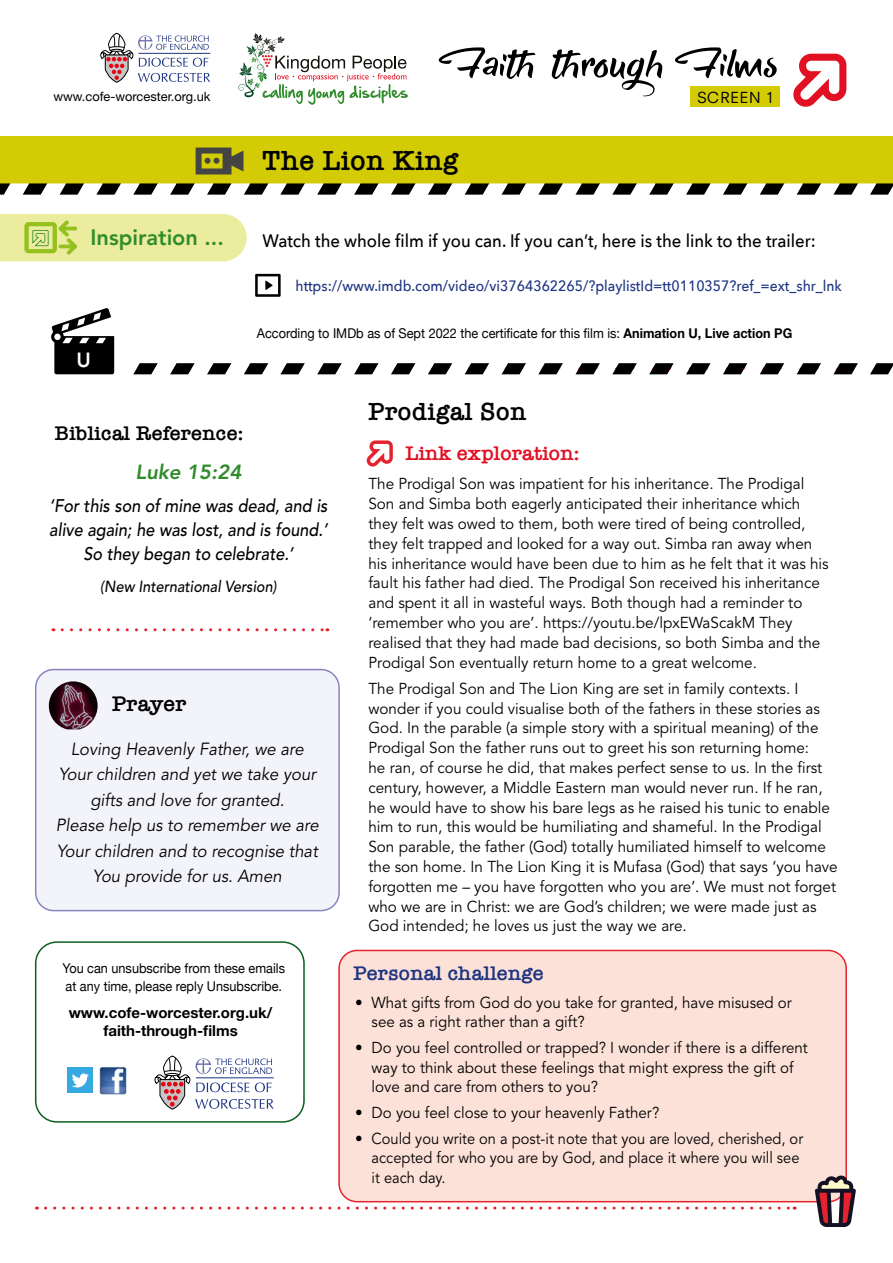
<style>
.page{position:relative;width:893px;height:1263px;background:#fff}
.page>*{position:absolute;margin:0;border:0;box-sizing:border-box;transform-origin:0 0}
.t1{font:600 28.5px "American Typewriter";letter-spacing:.02em;color:#000}
.t2{font:600 25.5px "American Typewriter";letter-spacing:.02em;color:#000}
.t3{font:800 22.2px "Avenir";color:#318c2c}
.t4{font:600 21.9px "American Typewriter";letter-spacing:.01em;color:#000}
.t5{font:600 20.4px "American Typewriter";letter-spacing:.01em;color:#000}
.t6{font:600 20.4px "American Typewriter";letter-spacing:.01em;color:#1e3582}
.t7{font:600 20.4px "American Typewriter";color:#e11023}
.t8{font:italic 800 20.4px "Avenir";color:#318c2c}
.t9{font:800 20.4px "Avenir";color:#fff}
.t10{font:italic 500 18.15px/24px "Avenir";color:#000;text-align:center;scale:.9 1}
.t11{font:500 18px "Avenir Next";color:#000;scale:.93 1}
.t12{font:italic 17.4px/25.5px "Avenir";color:#000;text-align:center;scale:.96 1}
.t13{font:italic 500 16.05px "Avenir";color:#000;scale:.9 1}
.t14{font:15.75px/19.8px "Avenir";color:#000}
.t15{font:15.75px/19.5px "Avenir";color:#000;scale:.96 1}
.t16{font:500 15px "Avenir Next";color:#1e3582;scale:.93 1}
.t17{font:700 15px/18px "Helvetica Neue";color:#000;text-align:center}
.t18{font:14.85px "Neuzeit S";letter-spacing:.07em;color:#000}
.t19{font:13.5px/18px "Helvetica Neue";color:#000;scale:.94 1}
.t20{font:12.9px "Helvetica Neue";color:#000}
.s1{font-weight:700}
</style>
<div class="page">
<div style="left:36px;top:669px;width:303px;height:241px;background:#f3f3fa;border-radius:18px"></div>
<div style="left:35px;top:669px;width:305px;height:242px;border:2px solid #8884bf;border-radius:18px"></div>
<div style="left:0;top:136px;width:893px;height:47px;background:#d3cc04"></div>
<svg style="left:45px;top:1206px;width:750px;height:3px"></svg>
<svg style="left:62px;top:628px;width:266px;height:3px"></svg>
<svg style="left:367px;top:440px;width:26px;height:27px"></svg>
<div style="left:339px;top:950px;width:507px;height:252px;background:#fce1d8;border-radius:18px"></div>
<div style="left:338px;top:950px;width:509px;height:252px;border:2px solid #e5232e;border-radius:18px"></div>
<img style="left:49px;top:681px;width:49px;height:48px">
<svg style="left:238px;top:33px;width:170px;height:72px"></svg>
<svg style="left:100px;top:33px;width:110px;height:50px"></svg>
<svg style="left:0;top:214px;width:247px;height:47px"></svg>
<div style="left:690px;top:86px;width:90px;height:21px;background:#d3cc04"></div>
<svg style="left:439px;top:47px;width:338px;height:49px"></svg>
<svg style="left:793px;top:54px;width:53px;height:53px"></svg>
<svg style="left:255px;top:274px;width:26px;height:23px"></svg>
<svg style="left:196px;top:148px;width:47px;height:26px"></svg>
<svg style="left:0;top:183px;width:893px;height:12px"></svg>
<svg style="left:133px;top:363px;width:760px;height:11px"></svg>
<svg style="left:51px;top:308px;width:63px;height:66px"></svg>
<div style="left:58px;top:345px;width:50px;height:29px;background:#000"></div>
<div style="left:35px;top:941px;width:270px;height:182px;border:2px solid #07601f;border-radius:21px"></div>
<div style="left:67px;top:1067px;width:26px;height:26px;background:#36a9e1"></div>
<img style="left:99px;top:1066px;width:28px;height:29px">
<svg style="left:72px;top:1073px;width:17px;height:14px"></svg>
<svg style="left:155px;top:1056px;width:119px;height:53px"></svg>
<svg style="left:815px;top:1175px;width:41px;height:52px"></svg>
<p class="t20" style="left:53px;top:88px;width:158px">www.cofe-worcester.org.uk</p>
<h3 class="t3" style="left:91px;top:224px;width:135px">Inspiration ...</h3>
<p class="t9" style="left:77px;top:348px;width:16px">U</p>
<h1 class="t1" style="left:263px;top:138px;width:198px">The Lion King</h1>
<p class="t18" style="left:697px;top:88px;width:79px">SCREEN 1</p>
<p class="t11" style="left:263px;top:226px;width:596px">Watch the whole film if you can. If you can’t, here is the link to the trailer:</p>
<p class="t16" style="left:296px;top:273px;width:589px">https://www.imdb.com/video/vi3764362265/?playlistId=tt0110357?ref_=ext_shr_lnk</p>
<p class="t19" style="left:257px;top:325px;width:571px">According to IMDb as of Sept 2022 the certificate for this film is: <span class="s1">Animation U, Live action PG</span></p>
<p class="t5" style="left:55px;top:417px;width:190px">Biblical Reference:</p>
<p class="t8" style="left:135px;top:460px;width:108px">Luke 15:24</p>
<p class="t10" style="left:49px;top:494px;width:311px">‘For this son of mine was dead, and is alive again; he was lost, and is found.’<br>So they began to celebrate.’</p>
<p class="t13" style="left:100px;top:577px;width:197px">(New International Version)</p>
<h3 class="t4" style="left:112px;top:686px;width:76px">Prayer</h3>
<p class="t12" style="left:56px;top:736px;width:275px">Loving Heavenly Father, we are<br>Your children and yet we take your gifts and love for granted.<br>Please help us to remember we are<br>Your children and to recognise that<br>You provide for us. Amen</p>
<p class="t19" style="left:63px;top:959px;width:238px">You can unsubscribe from these emails at any time, please reply Unsubscribe.</p>
<p class="t17" style="left:69px;top:1003px;width:205px">www.cofe-worcester.org.uk/ faith-through-films</p>
<h2 class="t2" style="left:368px;top:392px;width:160px">Prodigal Son</h2>
<p class="t7" style="left:405px;top:437px;width:176px">Link exploration:</p>
<p class="t14" style="left:368px;top:474px;width:462px">The Prodigal Son was impatient for his inheritance. The Prodigal Son and Simba both eagerly anticipated their inheritance which they felt was owed to them, both were tired of being controlled, they felt trapped and looked for a way out. Simba ran away when his inheritance would have been due to him as he felt that it was his fault his father had died. The Prodigal Son received his inheritance and spent it all in wasteful ways. Both though had a reminder to ‘remember who you are’. https://youtu.be/lpxEWaScakM They realised that they had made bad decisions, so both Simba and the Prodigal Son eventually return home to a great welcome.</p>
<p class="t14" style="left:368px;top:679px;width:471px">The Prodigal Son and The Lion King are set in family contexts. I wonder if you could visualise both of the fathers in these stories as God. In the parable (a simple story with a spiritual meaning) of the Prodigal Son the father runs out to greet his son returning home:<br>he ran, of course he did, that makes perfect sense to us. In the first century, however, a Middle Eastern man would never run. If he ran, he would have to show his bare legs as he raised his tunic to enable him to run, this would be humiliating and shameful. In the Prodigal Son parable, the father (God) totally humiliated himself to welcome the son home. In The Lion King it is Mufasa (God) that says ‘you have forgotten me – you have forgotten who you are’. We must not forget who we are in Christ: we are God’s children; we were made just as God intended; he loves us just the way we are.</p>
<p class="t6" style="left:354px;top:957px;width:192px">Personal challenge</p>
<p class="t15" style="left:372px;top:993px;width:439px;text-indent:-16px">• What gifts from God do you take for granted, have misused or see as a right rather than a gift?</p>
<p class="t15" style="left:372px;top:1038px;width:456px;text-indent:-16px">• Do you feel controlled or trapped? I wonder if there is a different way to think about these feelings that might express the gift of love and care from others to you?</p>
<p class="t15" style="left:355px;top:1103px;width:318px">• Do you feel close to your heavenly Father?</p>
<p class="t15" style="left:372px;top:1129px;width:451px;text-indent:-16px">• Could you write on a post-it note that you are loved, cherished, or accepted for who you are by God, and place it where you will see it each day.</p>
</div>
